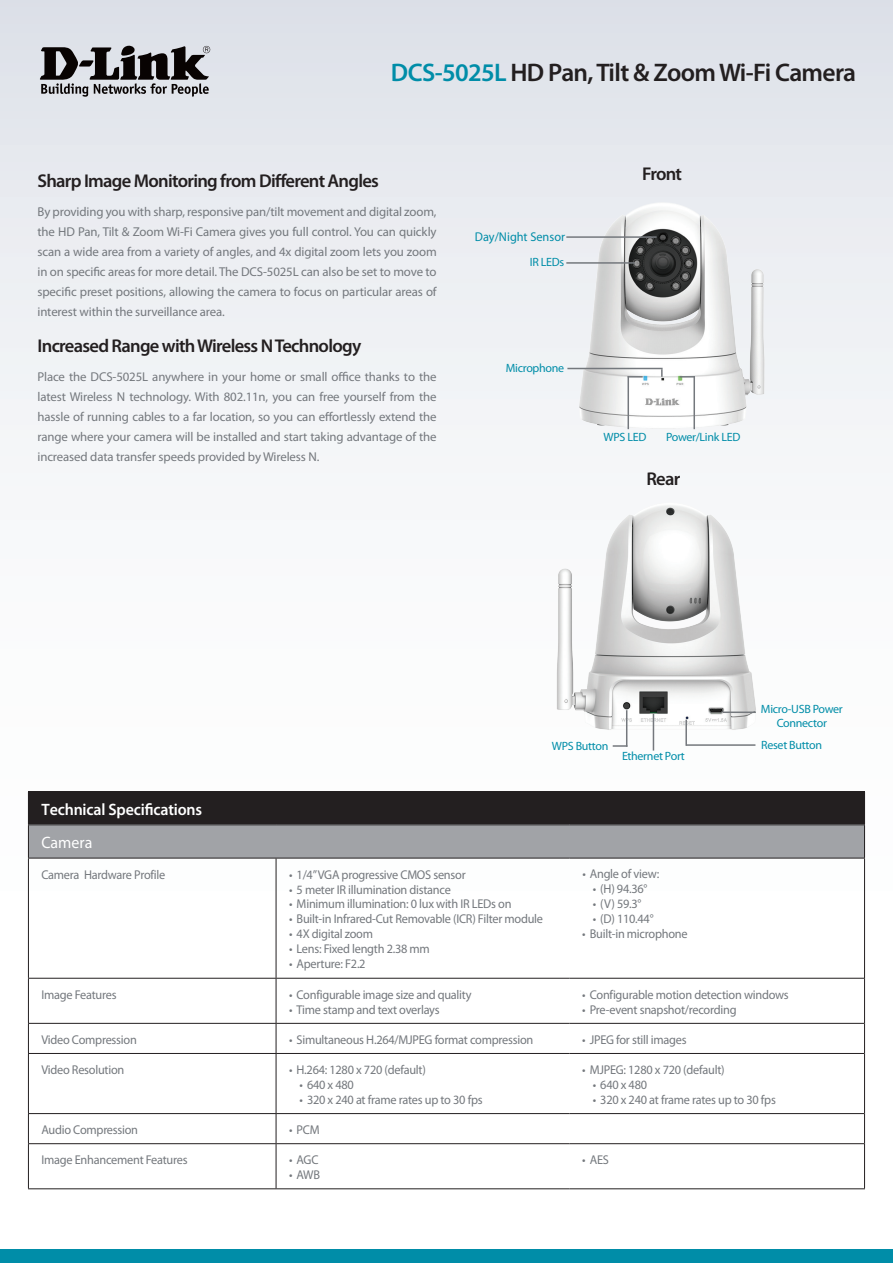
<style>
.page{position:relative;width:893px;height:1263px;background:#fff}
.page>*{position:absolute;margin:0;border:0;box-sizing:border-box;transform-origin:0 0}
.t1{font:600 25.5px "Myriad Pro";letter-spacing:-.025em;color:#231f20}
.t2{font:600 18.6px "Myriad Pro";letter-spacing:-.04em;color:#231f20}
.t3{font:600 16.5px "Myriad Pro";letter-spacing:-.01em;color:#fff}
.t4{font:16.5px "Myriad Pro";color:#fff}
.t5{font:12.9px/20px "Myriad Pro";letter-spacing:-.01em;color:#74787d;text-align:justify}
.t6{font:12.75px "Myriad Pro";letter-spacing:-.02em;color:#74787d}
.t7{font:12.75px "Myriad Pro";color:#008da8}
.t8{font:12px/14.4px "Myriad Pro";letter-spacing:-.025em;color:#008da8;text-align:center}
.s1{color:#008da8}
</style>
<div class="page">
<div style="left:0;top:0;width:893px;height:1084px;background:linear-gradient(to bottom,#e3e6ec,#fff)"></div>
<div style="left:0;top:1249px;width:893px;height:14px;background:#008da8"></div>
<svg style="left:40px;top:46px;width:170px;height:51px;background:#807f83"></svg>
<img style="left:556px;top:180px;width:231px;height:271px">
<img style="left:538px;top:483px;width:238px;height:266px">
<div style="left:28px;top:791px;width:836px;height:34px;background:#231f20"></div>
<div style="left:28px;top:825px;width:836px;height:33px;background:#a1a3a7"></div>
<hr style="left:864px;top:792px;width:1px;height:32px;background:#231f20">
<hr style="left:864px;top:825px;width:1px;height:33px;background:#231f20">
<hr style="left:864px;top:1053px;width:1px;height:60px;background:#231f20">
<hr style="left:28px;top:1143px;width:248px;height:1px;background:#231f20">
<hr style="left:276px;top:1143px;width:293px;height:1px;background:#231f20">
<hr style="left:569px;top:1143px;width:295px;height:1px;background:#231f20">
<hr style="left:28px;top:1188px;width:248px;height:1px;background:#231f20">
<hr style="left:276px;top:1188px;width:293px;height:1px;background:#231f20">
<hr style="left:569px;top:1188px;width:296px;height:1px;background:#231f20">
<hr style="left:276px;top:1053px;width:293px;height:1px;background:#231f20">
<hr style="left:276px;top:1054px;width:1px;height:59px;background:#231f20">
<hr style="left:276px;top:1113px;width:293px;height:1px;background:#231f20">
<hr style="left:569px;top:791px;width:296px;height:1px;background:#231f20">
<hr style="left:28px;top:825px;width:1px;height:33px;background:#231f20">
<hr style="left:569px;top:824px;width:296px;height:1px;background:#231f20">
<hr style="left:28px;top:858px;width:248px;height:1px;background:#231f20">
<hr style="left:28px;top:858px;width:1px;height:120px;background:#231f20">
<hr style="left:28px;top:978px;width:1px;height:45px;background:#231f20">
<svg style="left:28px;top:1024px;width:1px;height:29px"></svg>
<svg style="left:28px;top:1114px;width:1px;height:29px"></svg>
<hr style="left:28px;top:1144px;width:1px;height:44px;background:#231f20">
<hr style="left:569px;top:858px;width:296px;height:1px;background:#231f20">
<hr style="left:864px;top:858px;width:1px;height:120px;background:#231f20">
<hr style="left:864px;top:978px;width:1px;height:45px;background:#231f20">
<hr style="left:864px;top:1023px;width:1px;height:30px;background:#231f20">
<hr style="left:864px;top:1113px;width:1px;height:31px;background:#231f20">
<hr style="left:864px;top:1144px;width:1px;height:44px;background:#231f20">
<hr style="left:276px;top:858px;width:293px;height:1px;background:#231f20">
<hr style="left:276px;top:858px;width:1px;height:120px;background:#231f20">
<hr style="left:276px;top:978px;width:1px;height:45px;background:#231f20">
<svg style="left:276px;top:1024px;width:1px;height:29px"></svg>
<svg style="left:276px;top:1114px;width:1px;height:29px"></svg>
<hr style="left:276px;top:1144px;width:1px;height:44px;background:#231f20">
<hr style="left:28px;top:978px;width:248px;height:1px;background:#231f20">
<hr style="left:276px;top:978px;width:293px;height:1px;background:#231f20">
<hr style="left:569px;top:978px;width:295px;height:1px;background:#231f20">
<hr style="left:28px;top:1023px;width:248px;height:1px;background:#231f20">
<hr style="left:276px;top:1023px;width:293px;height:1px;background:#231f20">
<hr style="left:569px;top:1023px;width:295px;height:1px;background:#231f20">
<hr style="left:569px;top:1053px;width:295px;height:1px;background:#231f20">
<hr style="left:569px;top:1113px;width:295px;height:1px;background:#231f20">
<hr style="left:28px;top:1053px;width:248px;height:1px;background:#231f20">
<hr style="left:28px;top:1054px;width:1px;height:59px;background:#231f20">
<hr style="left:28px;top:1113px;width:248px;height:1px;background:#231f20">
<hr style="left:566px;top:236px;width:91px;height:2px;background:#74787d">
<hr style="left:566px;top:262px;width:69px;height:2px;background:#74787d">
<hr style="left:693px;top:376px;width:2px;height:53px;background:#74787d">
<svg style="left:680px;top:376px;width:14px;height:2px"></svg>
<hr style="left:627px;top:376px;width:2px;height:53px;background:#74787d">
<svg style="left:629px;top:376px;width:14px;height:2px"></svg>
<hr style="left:567px;top:368px;width:96px;height:1px;background:#74787d">
<svg style="left:661px;top:369px;width:2px;height:8px"></svg>
<hr style="left:723px;top:711px;width:33px;height:2px;background:#74787d">
<hr style="left:686px;top:744px;width:69px;height:2px;background:#74787d">
<hr style="left:685px;top:720px;width:2px;height:26px;background:#74787d">
<hr style="left:626px;top:710px;width:1px;height:37px;background:#74787d">
<hr style="left:653px;top:714px;width:1px;height:37px;background:#74787d">
<svg style="left:613px;top:745px;width:13px;height:2px"></svg>
<h1 class="t1" style="left:391px;top:56px;width:467px"><span class="s1">DCS-5025L</span> HD Pan, Tilt &amp; Zoom Wi-Fi Camera</h1>
<h2 class="t2" style="left:38px;top:169px;width:343px">Sharp Image Monitoring from Different Angles</h2>
<p class="t5" style="left:38px;top:202px;width:401px">By providing you with sharp, responsive pan/tilt movement and digital zoom, the HD Pan, Tilt &amp; Zoom Wi-Fi Camera gives you full control. You can quickly scan a wide area from a variety of angles, and 4x digital zoom lets you zoom in on specific areas for more detail. The DCS-5025L can also be set to move to specific preset positions, allowing the camera to focus on particular areas of interest within the surveillance area.</p>
<h2 class="t2" style="left:38px;top:334px;width:325px">Increased Range with Wireless N Technology</h2>
<p class="t5" style="left:38px;top:366px;width:401px">Place the DCS-5025L anywhere in your home or small office thanks to the latest Wireless N technology. With 802.11n, you can free yourself from the hassle of running cables to a far location, so you can effortlessly extend the range where your camera will be installed and start taking advantage of the increased data transfer speeds provided by Wireless N.</p>
<p class="t7" style="left:475px;top:229px;width:92px">Day/Night Sensor</p>
<p class="t8" style="left:530px;top:255px;width:36px">IR LEDs</p>
<p class="t8" style="left:506px;top:361px;width:60px">Microphone</p>
<h2 class="t2" style="left:642px;top:162px;width:42px">Front</h2>
<p class="t8" style="left:604px;top:430px;width:44px">WPS LED</p>
<p class="t8" style="left:666px;top:430px;width:76px">Power/Link LED</p>
<h2 class="t2" style="left:646px;top:467px;width:35px">Rear</h2>
<p class="t8" style="left:761px;top:701px;width:83px">Micro-USB Power<br>Connector</p>
<p class="t8" style="left:552px;top:739px;width:58px">WPS Button</p>
<p class="t8" style="left:761px;top:737px;width:62px">Reset Button</p>
<p class="t8" style="left:622px;top:748px;width:64px">Ethernet Port</p>
<p class="t3" style="left:41px;top:799px;width:162px">Technical Specifications</p>
<p class="t4" style="left:41px;top:833px;width:52px">Camera</p>
<p class="t6" style="left:41px;top:866px;width:125px">Camera Hardware Profile</p>
<p class="t6" style="left:289px;top:866px;width:178px">• 1/4” VGA progressive CMOS sensor</p>
<p class="t6" style="left:289px;top:881px;width:163px">• 5 meter IR illumination distance</p>
<p class="t6" style="left:289px;top:896px;width:224px">• Minimum illumination: 0 lux with IR LEDs on</p>
<p class="t6" style="left:289px;top:911px;width:255px">• Built-in Infrared-Cut Removable (ICR) Filter module</p>
<p class="t6" style="left:289px;top:926px;width:85px">• 4X digital zoom</p>
<p class="t6" style="left:289px;top:941px;width:142px">• Lens: Fixed length 2.38 mm</p>
<p class="t6" style="left:289px;top:956px;width:78px">• Aperture: F2.2</p>
<p class="t6" style="left:41px;top:986px;width:77px">Image Features</p>
<p class="t6" style="left:289px;top:986px;width:184px">• Configurable image size and quality</p>
<p class="t6" style="left:289px;top:1001px;width:152px">• Time stamp and text overlays</p>
<p class="t6" style="left:582px;top:866px;width:79px">• Angle of view:</p>
<p class="t6" style="left:593px;top:881px;width:56px">• (H) 94.36°</p>
<p class="t6" style="left:593px;top:896px;width:50px">• (V) 59.3°</p>
<p class="t6" style="left:593px;top:911px;width:62px">• (D) 110.44°</p>
<p class="t6" style="left:582px;top:926px;width:107px">• Built-in microphone</p>
<p class="t6" style="left:582px;top:986px;width:208px">• Configurable motion detection windows</p>
<p class="t6" style="left:582px;top:1001px;width:156px">• Pre-event snapshot/recording</p>
<p class="t6" style="left:41px;top:1031px;width:97px">Video Compression</p>
<p class="t6" style="left:289px;top:1031px;width:246px">• Simultaneous H.264/MJPEG format compression</p>
<p class="t6" style="left:582px;top:1031px;width:106px">• JPEG for still images</p>
<p class="t6" style="left:41px;top:1062px;width:85px">Video Resolution</p>
<p class="t6" style="left:289px;top:1062px;width:138px">• H.264: 1280 x 720 (default)</p>
<p class="t6" style="left:300px;top:1077px;width:56px">• 640 x 480</p>
<p class="t6" style="left:300px;top:1092px;width:185px">• 320 x 240 at frame rates up to 30 fps</p>
<p class="t6" style="left:582px;top:1062px;width:144px">• MJPEG: 1280 x 720 (default)</p>
<p class="t6" style="left:593px;top:1077px;width:56px">• 640 x 480</p>
<p class="t6" style="left:593px;top:1092px;width:185px">• 320 x 240 at frame rates up to 30 fps</p>
<p class="t6" style="left:41px;top:1122px;width:98px">Audio Compression</p>
<p class="t6" style="left:289px;top:1122px;width:32px">• PCM</p>
<p class="t6" style="left:41px;top:1152px;width:148px">Image Enhancement Features</p>
<p class="t6" style="left:289px;top:1152px;width:31px">• AGC</p>
<p class="t6" style="left:289px;top:1167px;width:32px">• AWB</p>
<p class="t6" style="left:582px;top:1152px;width:28px">• AES</p>
</div>
